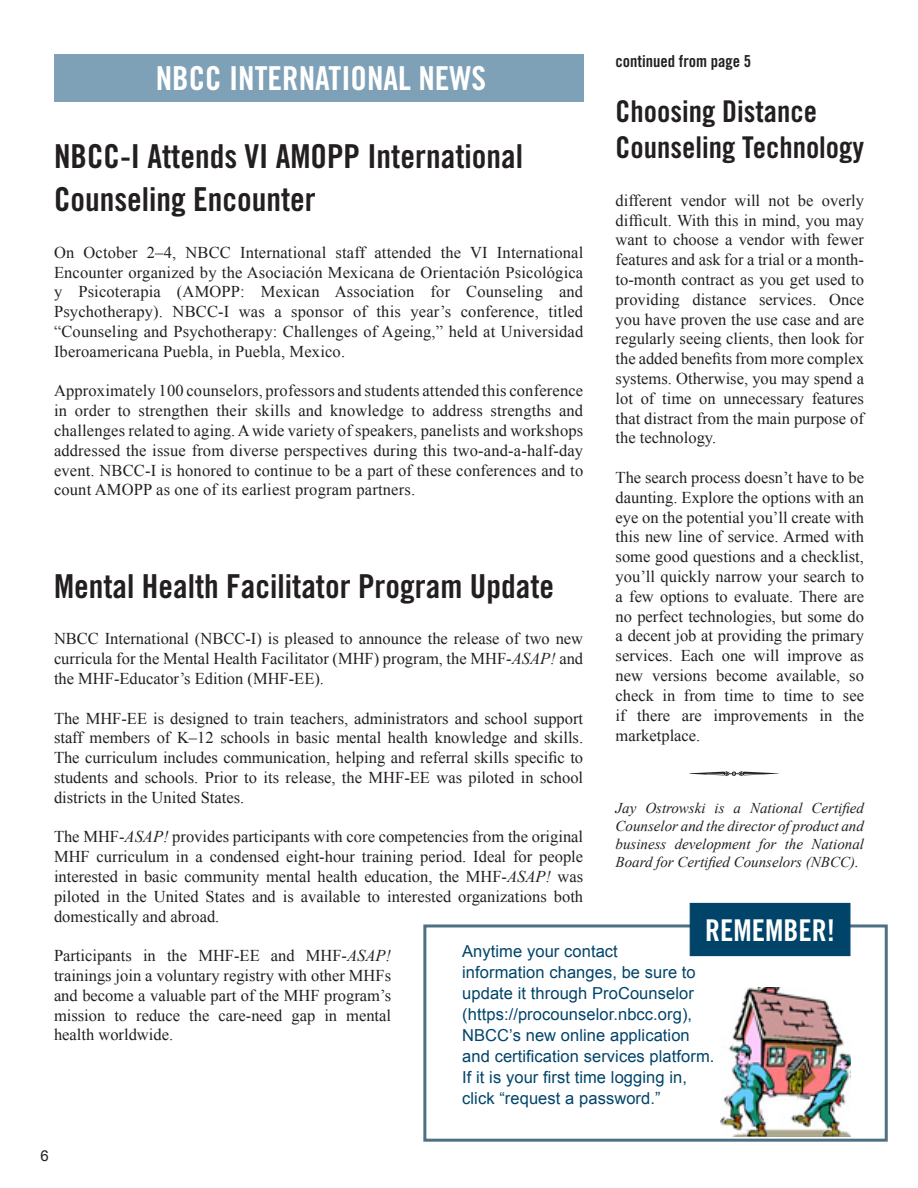
<style>
.page{position:relative;width:918px;height:1188px;background:#fff}
.page>*{position:absolute;margin:0;border:0;box-sizing:border-box;transform-origin:0 0}
.t1{font:33px/43.2px "Trade Gothic Bold Cond Twenty";color:#231f20}
.t2{font:33px "Trade Gothic Bold Cond Twenty";color:#fff}
.t3{font:30px/36px "Trade Gothic Bold Cond Twenty";color:#231f20}
.t4{font:30px "Trade Gothic Bold Cond Twenty";color:#fff}
.t5{font:16.5px/19.8px "Times New Roman";color:#231f20;text-align:justify}
.t6{font:16.5px/21px "Arial";letter-spacing:.005em;color:#00446a}
.t7{font:16.5px "Trade Gothic Bold Cond Twenty";color:#231f20}
.t8{font:italic 15px/18px "Times New Roman";color:#231f20;text-align:justify}
.t9{font:15px "Arial";color:#231f20}
.s1{font-style:italic}
</style>
<div class="page">
<svg style="left:689px;top:771px;width:90px;height:5px"></svg>
<div style="left:54px;top:54px;width:529px;height:48px;background:#7ea1b7"></div>
<img style="left:720px;top:988px;width:130px;height:148px">
<div style="left:423px;top:924px;width:465px;height:218px;border:3px solid #4e7085"></div>
<div style="left:690px;top:903px;width:160px;height:53px;background:#00446a"></div>
<p class="t2" style="left:156px;top:58px;width:332px">NBCC INTERNATIONAL NEWS</p>
<p class="t7" style="left:616px;top:51px;width:137px">continued from page 5</p>
<p class="t3" style="left:616px;top:93px;width:250px">Choosing Distance<br>Counseling Technology</p>
<p class="t1" style="left:54px;top:134px;width:471px">NBCC-I Attends VI AMOPP International<br>Counseling Encounter</p>
<p class="t5" style="left:54px;top:242px;width:531px">On October 2–4, NBCC International staff attended the VI International Encounter organized by the Asociación Mexicana de Orientación Psicológica y Psicoterapia (AMOPP: Mexican Association for Counseling and Psychotherapy). NBCC-I was a sponsor of this year’s conference, titled “Counseling and Psychotherapy: Challenges of Ageing,” held at Universidad Iberoamericana Puebla, in Puebla, Mexico.</p>
<p class="t5" style="left:54px;top:381px;width:531px">Approximately 100 counselors, professors and students attended this conference in order to strengthen their skills and knowledge to address strengths and challenges related to aging. A wide variety of speakers, panelists and workshops addressed the issue from diverse perspectives during this two-and-a-half-day event. NBCC-I is honored to continue to be a part of these conferences and to count AMOPP as one of its earliest program partners.</p>
<p class="t5" style="left:616px;top:190px;width:250px">different vendor will not be overly difficult. With this in mind, you may want to choose a vendor with fewer features and ask for a trial or a month&shy;to-month contract as you get used to providing distance services. Once you have proven the use case and are regularly seeing clients, then look for the added benefits from more complex systems. Otherwise, you may spend a lot of time on unnecessary features that distract from the main purpose of the technology.</p>
<p class="t5" style="left:616px;top:467px;width:250px">The search process doesn’t have to be daunting. Explore the options with an eye on the potential you’ll create with this new line of service. Armed with some good questions and a checklist, you’ll quickly narrow your search to a few options to evaluate. There are no perfect technologies, but some do a decent job at providing the primary services. Each one will improve as new versions become available, so check in from time to time to see if there are improvements in the marketplace.</p>
<p class="t1" style="left:54px;top:564px;width:502px">Mental Health Facilitator Program Update</p>
<p class="t5" style="left:54px;top:629px;width:531px">NBCC International (NBCC-I) is pleased to announce the release of two new curricula for the Mental Health Facilitator (MHF) program, the MHF-<span class="s1">ASAP!</span> and the MHF-Educator’s Edition (MHF-EE).</p>
<p class="t5" style="left:54px;top:708px;width:531px">The MHF-EE is designed to train teachers, administrators and school support staff members of K–12 schools in basic mental health knowledge and skills.<br>The curriculum includes communication, helping and referral skills specific to students and schools. Prior to its release, the MHF-EE was piloted in school districts in the United States.</p>
<p class="t5" style="left:54px;top:827px;width:531px">The MHF-<span class="s1">ASAP!</span> provides participants with core competencies from the original MHF curriculum in a condensed eight-hour training period. Ideal for people interested in basic community mental health education, the MHF-<span class="s1">ASAP!</span> was piloted in the United States and is available to interested organizations both domestically and abroad.</p>
<p class="t5" style="left:54px;top:946px;width:339px">Participants in the MHF-EE and MHF-<span class="s1">ASAP! </span>trainings join a voluntary registry with other MHFs and become a valuable part of the MHF program’s mission to reduce the care-need gap in mental health worldwide.</p>
<p class="t6" style="left:462px;top:941px;width:157px">Anytime your contact</p>
<p class="t8" style="left:616px;top:799px;width:250px">Jay Ostrowski is a National Certified Counselor and the director of product and business development for the National Board for Certified Counselors (NBCC).</p>
<p class="t4" style="left:705px;top:912px;width:131px">REMEMBER!</p>
<p class="t6" style="left:462px;top:962px;width:254px">information changes, be sure to update it through ProCounselor (https://procounselor.nbcc.org), NBCC’s new online application and certification services platform.<br>If it is your first time logging in, click “request a password.”</p>
<p class="t9" style="left:40px;top:1146px;width:10px">6</p>
</div>
